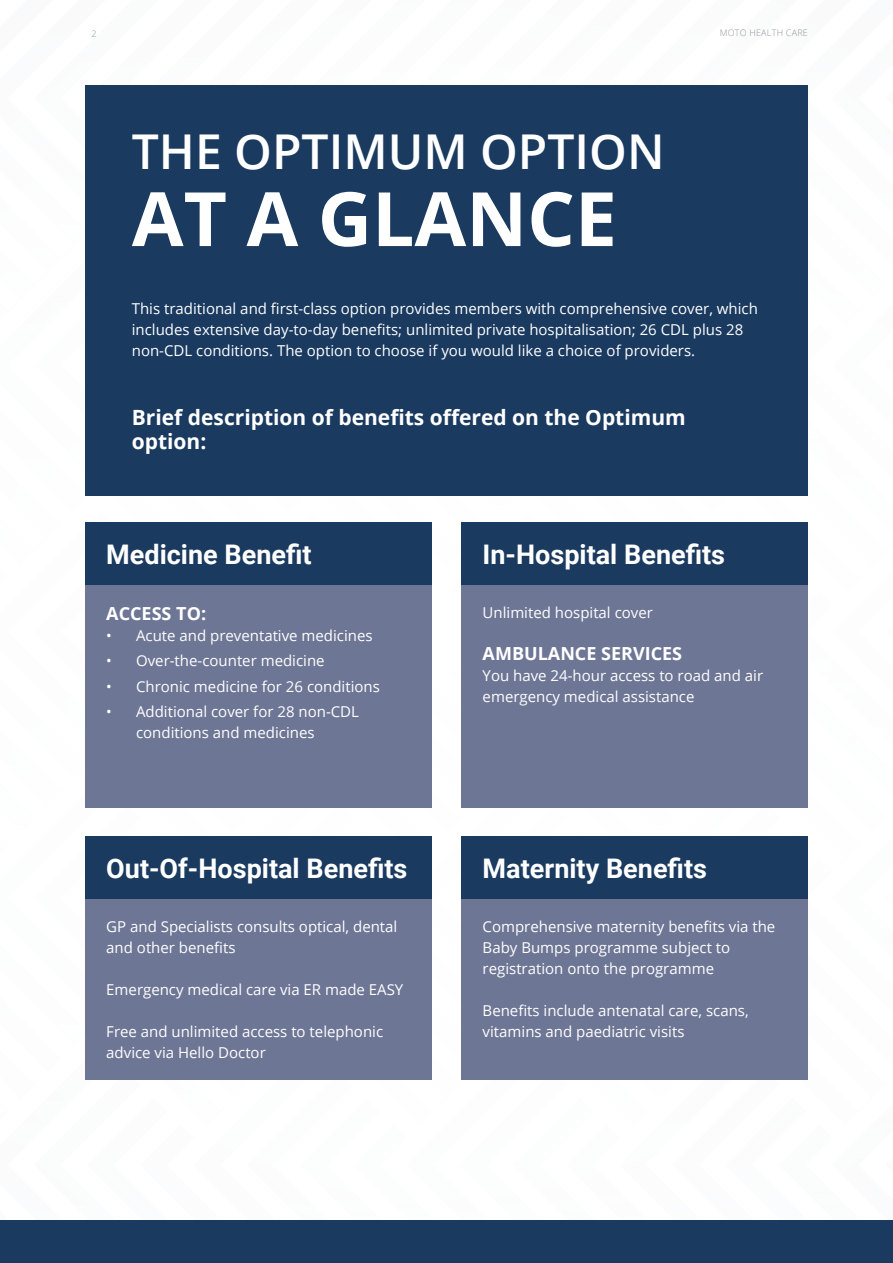
<style>
.page{position:relative;width:893px;height:1263px;background:#fff}
.page>*{position:absolute;margin:0;border:0;box-sizing:border-box;transform-origin:0 0}
.t1{font:700 75px "Open Sans";color:#fff}
.t2{font:600 48px "Open Sans";color:#fff}
.t3{font:700 27px "Roboto";color:#fff}
.t4{font:700 21px/24px "Open Sans";color:#fff}
.t5{font:700 18px "Open Sans";color:#fff}
.t6{font:15px/21px "Open Sans";color:#fff}
.t7{font:300 9px "Open Sans";letter-spacing:.025em;color:#8e969a}
</style>
<div class="page">
<div style="left:85px;top:85px;width:723px;height:411px;background:#1a3a60"></div>
<div style="left:85px;top:585px;width:347px;height:222px;background:#6e7695"></div>
<div style="left:85px;top:523px;width:347px;height:62px;background:#1a3a60"></div>
<div style="left:85px;top:899px;width:347px;height:180px;background:#6e7695"></div>
<div style="left:461px;top:899px;width:347px;height:180px;background:#6e7695"></div>
<div style="left:85px;top:837px;width:347px;height:62px;background:#1a3a60"></div>
<div style="left:461px;top:837px;width:347px;height:62px;background:#1a3a60"></div>
<div style="left:461px;top:585px;width:347px;height:222px;background:#6e7695"></div>
<div style="left:461px;top:523px;width:347px;height:62px;background:#1a3a60"></div>
<div style="left:0;top:1220px;width:893px;height:43px;background:#1a3a60"></div>
<p class="t7" style="left:91px;top:27px;width:7px">2</p>
<p class="t7" style="left:720px;top:26px;width:90px">MOTO HEALTH CARE</p>
<h2 class="t2" style="left:132px;top:118px;width:534px">THE OPTIMUM OPTION</h2>
<h1 class="t1" style="left:132px;top:166px;width:487px">AT A GLANCE</h1>
<p class="t6" style="left:132px;top:297px;width:628px">This traditional and first-class option provides members with comprehensive cover, which includes extensive day-to-day benefits; unlimited private hospitalisation; 26 CDL plus 28 non-CDL conditions. The option to choose if you would like a choice of providers.</p>
<h3 class="t4" style="left:132px;top:405px;width:556px">Brief description of benefits offered on the Optimum option:</h3>
<h3 class="t3" style="left:106px;top:535px;width:207px">Medicine Benefit</h3>
<p class="t5" style="left:106px;top:601px;width:101px">ACCESS TO:</p>
<p class="t6" style="left:106px;top:625px;width:268px">• Acute and preventative medicines</p>
<p class="t6" style="left:106px;top:650px;width:220px">• Over-the-counter medicine</p>
<p class="t6" style="left:106px;top:675px;width:275px">• Chronic medicine for 26 conditions</p>
<p class="t6" style="left:136px;top:700px;width:224px;text-indent:-30px">• Additional cover for 28 non-CDL conditions and medicines</p>
<h3 class="t3" style="left:483px;top:535px;width:244px">In-Hospital Benefits</h3>
<p class="t6" style="left:483px;top:601px;width:172px">Unlimited hospital cover</p>
<p class="t5" style="left:483px;top:640px;width:201px">AMBULANCE SERVICES</p>
<p class="t6" style="left:483px;top:664px;width:282px">You have 24-hour access to road and air emergency medical assistance</p>
<h3 class="t3" style="left:106px;top:849px;width:303px">Out-Of-Hospital Benefits</h3>
<h3 class="t3" style="left:483px;top:849px;width:226px">Maternity Benefits</h3>
<p class="t6" style="left:106px;top:915px;width:293px">GP and Specialists consults optical, dental and other benefits</p>
<p class="t6" style="left:106px;top:978px;width:299px">Emergency medical care via ER made EASY</p>
<p class="t6" style="left:106px;top:1020px;width:278px">Free and unlimited access to telephonic advice via Hello Doctor</p>
<p class="t6" style="left:483px;top:915px;width:294px">Comprehensive maternity benefits via the<br>Baby Bumps programme subject to registration onto the programme</p>
<p class="t6" style="left:483px;top:999px;width:268px">Benefits include antenatal care, scans, vitamins and paediatric visits</p>
</div>
